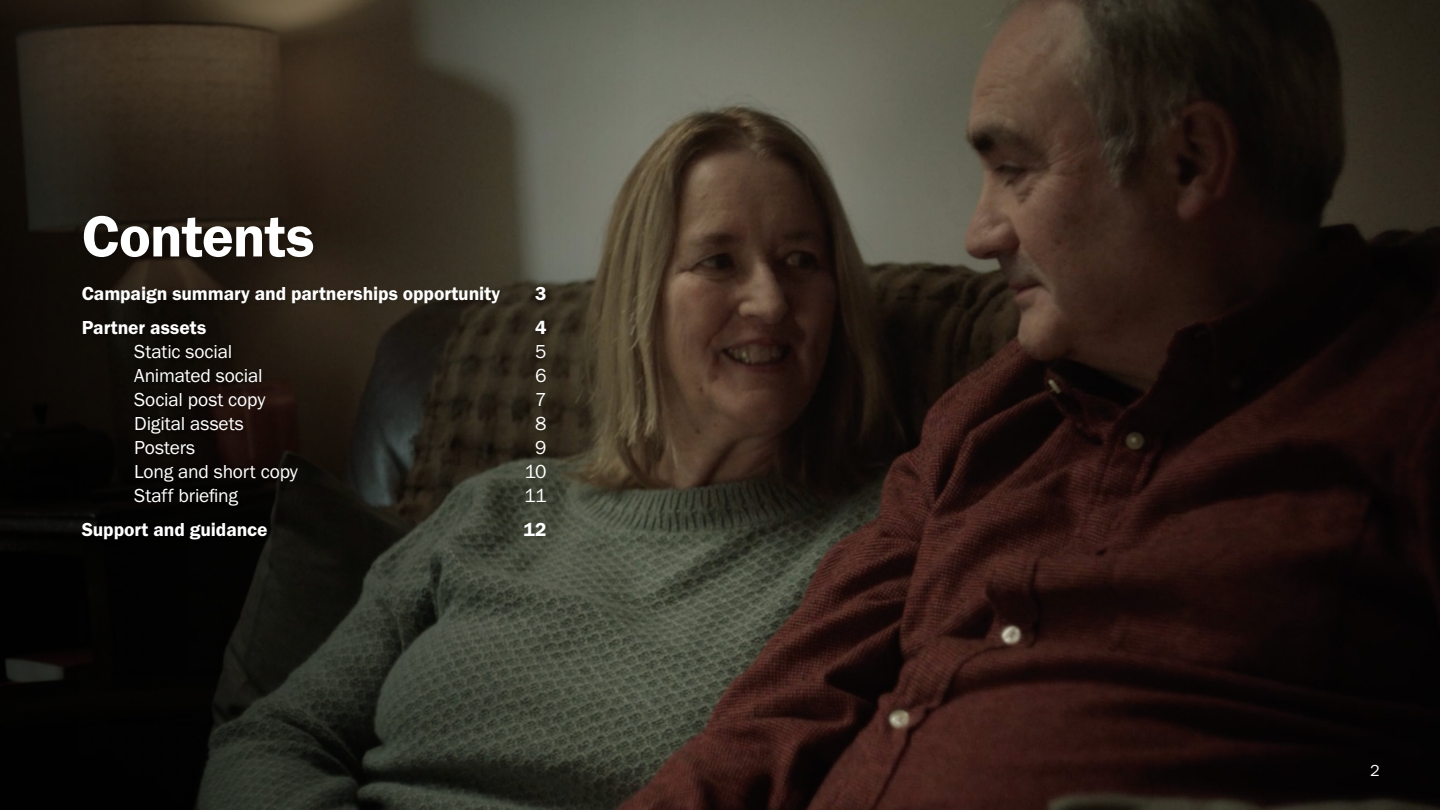
<style>
.page{position:relative;width:1440px;height:810px;background:#fff}
.page>*{position:absolute;margin:0;border:0;box-sizing:border-box;transform-origin:0 0}
.t1{font:60px "Franklin Gothic URW Dem";letter-spacing:-.015em;color:#fff}
.t2{font:19.5px "Franklin Gothic URW Boo";letter-spacing:-.01em;color:#fff}
.t3{font:19.5px "Franklin Gothic URW Dem";letter-spacing:-.005em;color:#fff}
.t4{font:16.5px "Franklin Gothic URW Boo";color:#fff}
</style>
<div class="page">
<img style="left:638px;top:0;width:802px;height:810px">
<svg style="left:0;top:0;width:638px;height:810px;background:#2e2b22"></svg>
<div style="left:80px;top:285px;width:426px;height:260px;background:#000;opacity:.15"></div>
<div style="left:522px;top:285px;width:30px;height:256px;background:#000;opacity:.15"></div>
<div style="left:81px;top:213px;width:238px;height:50px;background:#000;opacity:.15"></div>
<p class="t1" style="left:82px;top:199px;width:234px">Contents</p>
<p class="t3" style="left:82px;top:282px;width:420px">Campaign summary and partnerships opportunity</p>
<p class="t3" style="left:82px;top:315px;width:126px">Partner assets</p>
<p class="t2" style="left:134px;top:339px;width:99px">Static social</p>
<p class="t2" style="left:134px;top:363px;width:130px">Animated social</p>
<p class="t2" style="left:134px;top:387px;width:133px">Social post copy</p>
<p class="t2" style="left:134px;top:411px;width:111px">Digital assets</p>
<p class="t2" style="left:134px;top:435px;width:63px">Posters</p>
<p class="t2" style="left:134px;top:459px;width:165px">Long and short copy</p>
<p class="t2" style="left:134px;top:483px;width:105px">Staff briefing</p>
<p class="t3" style="left:82px;top:517px;width:187px">Support and guidance</p>
<p class="t3" style="left:535px;top:282px;width:13px">3</p>
<p class="t3" style="left:535px;top:315px;width:13px">4</p>
<p class="t2" style="left:535px;top:339px;width:13px">5</p>
<p class="t2" style="left:535px;top:363px;width:13px">6</p>
<p class="t2" style="left:535px;top:387px;width:13px">7</p>
<p class="t2" style="left:535px;top:411px;width:13px">8</p>
<p class="t2" style="left:535px;top:435px;width:13px">9</p>
<p class="t2" style="left:525px;top:459px;width:24px">10</p>
<p class="t2" style="left:524px;top:483px;width:24px">11</p>
<p class="t3" style="left:524px;top:517px;width:25px">12</p>
<p class="t4" style="left:1370px;top:760px;width:11px">2</p>
</div>
